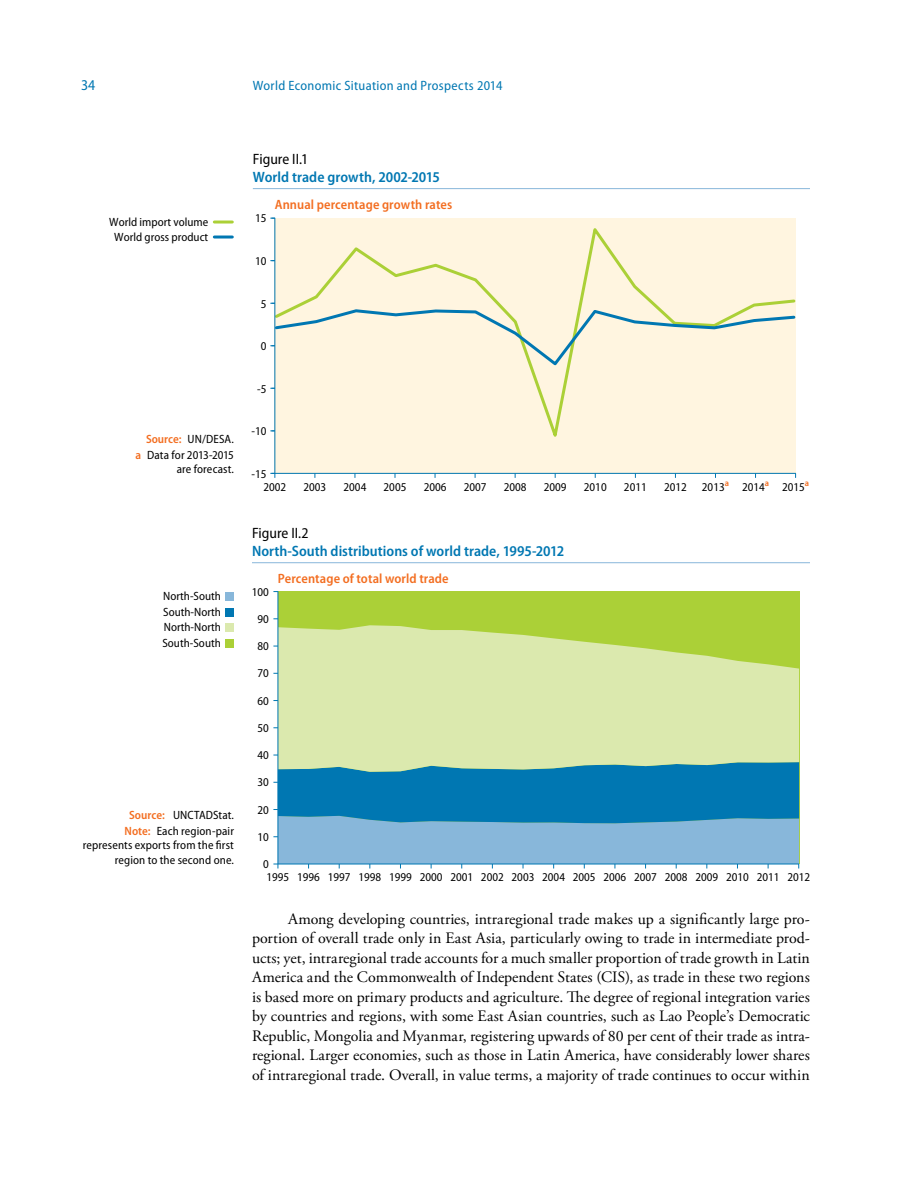
<style>
.page{position:relative;width:918px;height:1188px;background:#fff}
.page>*{position:absolute;margin:0;border:0;box-sizing:border-box;transform-origin:0 0}
.t1{font:15.9px/19.5px "Adobe Garamond Pro";letter-spacing:.005em;color:#000;text-align:justify}
.t2{font:600 semi-condensed 15px "Myriad Pro";letter-spacing:.005em;color:#0077b2}
.t3{font:semi-condensed 15px "Myriad Pro";color:#000}
.t4{font:semi-condensed 15px "Myriad Pro";color:#0077b2}
.t5{font:600 semi-condensed 13.5px "Myriad Pro";letter-spacing:.005em;color:#f36e21}
.t6{font:semi-condensed 13.5px "Myriad Pro";letter-spacing:.025em;color:#0077b2}
.t7{font:semi-condensed 12px/15.5px "Myriad Pro";color:#000;text-align:center}
.s1{font-weight:600;color:#f36e21}
</style>
<div class="page">
<div style="left:275px;top:218px;width:521px;height:255px;background:#fff5e0"></div>
<svg style="left:272px;top:222px;width:524px;height:225px"></svg>
<hr style="left:275px;top:218px;width:1px;height:255px;background:#0077b2">
<svg style="left:270px;top:303px;width:526px;height:65px"></svg>
<hr style="left:275px;top:473px;width:521px;height:1px;background:#0077b2">
<svg style="left:270px;top:473px;width:6px;height:5px"></svg>
<hr style="left:214px;top:221px;width:18px;height:3px;background:#abd037">
<hr style="left:214px;top:236px;width:18px;height:3px;background:#0077b2">
<hr style="left:253px;top:188px;width:557px;height:1px;background:#88b7da">
<hr style="left:252px;top:562px;width:558px;height:1px;background:#88b7da">
<div style="left:278px;top:591px;width:521px;height:273px;background:#abd037"></div>
<svg style="left:279px;top:625px;width:520px;height:137px;fill:#dbe9ae"></svg>
<hr style="left:278px;top:591px;width:1px;height:273px;background:#0077b2">
<svg style="left:273px;top:762px;width:526px;height:107px"></svg>
<div style="left:225px;top:592px;width:9px;height:9px;background:#88b7da"></div>
<div style="left:225px;top:608px;width:9px;height:9px;background:#0077b2"></div>
<div style="left:225px;top:623px;width:9px;height:9px;background:#dbe9ae"></div>
<div style="left:225px;top:639px;width:9px;height:9px;background:#abd037"></div>
<p class="t4" style="left:81px;top:77px;width:16px">34</p>
<p class="t6" style="left:253px;top:78px;width:251px">World Economic Situation and Prospects 2014</p>
<p class="t3" style="left:253px;top:151px;width:57px">Figure II.1</p>
<p class="t2" style="left:253px;top:169px;width:189px">World trade growth, 2002-2015</p>
<p class="t7" style="left:109px;top:214px;width:100px;line-height:15px">World import volume<br>World gross product</p>
<p class="t7" style="left:136px;top:431px;width:100px;text-align:right"><span class="s1">Source:</span> UN/DESA.<br><span class="s1">a</span> Data for 2013-2015</p>
<p class="t7" style="left:177px;top:462px;width:59px">are forecast.</p>
<p class="t7" style="left:163px;top:589px;width:60px;text-align:justify">North-South South-North North-North South-South</p>
<p class="t7" style="left:125px;top:808px;width:111px"><span class="s1">Source:</span> UNCTADStat.<br><span class="s1">Note:</span> Each region-pair</p>
<p class="t7" style="left:83px;top:839px;width:153px;line-height:14.2px;text-align:right">represents exports from the first region to the second one.</p>
<p class="t7" style="left:255px;top:211px;width:13px">15</p>
<p class="t5" style="left:275px;top:197px;width:179px">Annual percentage growth rates</p>
<p class="t7" style="left:255px;top:254px;width:13px">10</p>
<p class="t7" style="left:261px;top:296px;width:7px">5</p>
<p class="t7" style="left:261px;top:339px;width:7px">0</p>
<p class="t7" style="left:257px;top:381px;width:11px">-5</p>
<p class="t7" style="left:252px;top:424px;width:16px">-10</p>
<p class="t7" style="left:252px;top:466px;width:16px">-15</p>
<p class="t7" style="left:263px;top:479px;width:24px">2002</p>
<p class="t7" style="left:304px;top:479px;width:24px">2003</p>
<p class="t7" style="left:344px;top:479px;width:24px">2004</p>
<p class="t7" style="left:384px;top:479px;width:24px">2005</p>
<p class="t7" style="left:424px;top:479px;width:24px">2006</p>
<p class="t7" style="left:464px;top:479px;width:24px">2007</p>
<p class="t7" style="left:504px;top:479px;width:24px">2008</p>
<p class="t7" style="left:544px;top:479px;width:24px">2009</p>
<p class="t7" style="left:584px;top:479px;width:24px">2010</p>
<p class="t7" style="left:624px;top:479px;width:24px">2011</p>
<p class="t7" style="left:664px;top:479px;width:24px">2012</p>
<p class="t7" style="left:702px;top:479px;width:109px">2013<sup>a</sup> 2014<sup>a</sup> 2015<sup>a</sup></p>
<p class="t3" style="left:252px;top:525px;width:58px">Figure II.2</p>
<p class="t2" style="left:252px;top:543px;width:314px">North-South distributions of world trade, 1995-2012</p>
<p class="t7" style="left:252px;top:584px;width:19px">100</p>
<p class="t7" style="left:258px;top:611px;width:13px">90</p>
<p class="t7" style="left:258px;top:639px;width:13px">80</p>
<p class="t7" style="left:258px;top:666px;width:13px">70</p>
<p class="t7" style="left:258px;top:693px;width:13px">60</p>
<p class="t7" style="left:258px;top:720px;width:13px">50</p>
<p class="t7" style="left:258px;top:748px;width:13px">40</p>
<p class="t7" style="left:258px;top:775px;width:13px">30</p>
<p class="t7" style="left:258px;top:802px;width:13px">20</p>
<p class="t7" style="left:258px;top:829px;width:13px">10</p>
<p class="t7" style="left:263px;top:857px;width:7px">0</p>
<p class="t5" style="left:278px;top:571px;width:172px">Percentage of total world trade</p>
<p class="t7" style="left:267px;top:870px;width:545px">1995 1996 1997 1998 1999 2000 2001 2002 2003 2004 2005 2006 2007 2008 2009 2010 2011 2012</p>
<p class="t1" style="left:252px;top:910px;width:559px;text-indent:36px">Among developing countries, intraregional trade makes up a significantly large pro&shy;portion of overall trade only in East Asia, particularly owing to trade in intermediate prod&shy;ucts; yet, intraregional trade accounts for a much smaller proportion of trade growth in Latin America and the Commonwealth of Independent States (CIS), as trade in these two regions is based more on primary products and agriculture. The degree of regional integration varies by countries and regions, with some East Asian countries, such as Lao People’s Democratic Republic, Mongolia and Myanmar, registering upwards of 80 per cent of their trade as intra&shy;regional. Larger economies, such as those in Latin America, have considerably lower shares of intraregional trade. Overall, in value terms, a majority of trade continues to occur within</p>
</div>
